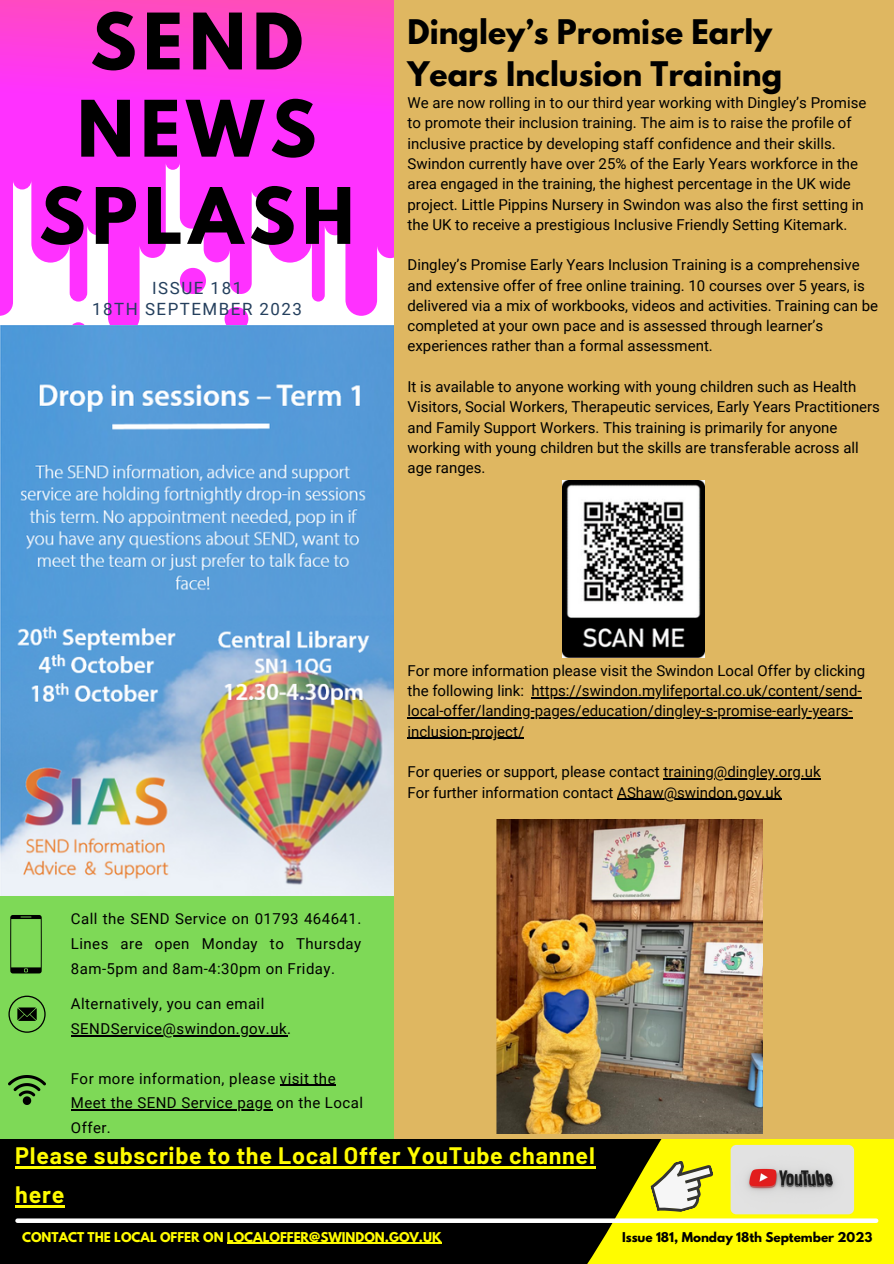
<style>
.page{position:relative;width:894px;height:1264px;background:#fff}
.page>*{position:absolute;margin:0;border:0;box-sizing:border-box;transform-origin:0 0}
.t1{font:700 68.85px/87.2px "League Spartan";letter-spacing:.09em;color:#000}
.t2{font:700 30px/41.7px "League Spartan";color:#000}
.t3{font:700 23.25px/39.5px "Barlow";letter-spacing:.03em;color:#fffc00}
.t4{font:16.95px "Roboto";letter-spacing:.09em;color:#243f5d}
.t5{font:15px/20.2px "Roboto";color:#000}
.t6{font:15px/24.8px "Roboto";letter-spacing:.03em;color:#000}
.t7{font:700 12px "League Spartan";color:#fffc00}
.t8{font:700 12px "League Spartan";color:#000}
</style>
<div class="page">
<svg style="left:0;top:0;width:394px;height:325px;fill:#ff32ff"></svg>
<div style="left:0;top:1138px;width:762px;height:125px;background:#000"></div>
<svg style="left:362px;top:1021px;width:531px;height:242px"></svg>
<svg style="left:17px;top:1218px;width:858px;height:4px;background:#eaeae1"></svg>
<img style="left:730px;top:1144px;width:123px;height:70px;border-radius:6px">
<svg style="left:645px;top:1153px;width:75px;height:65px;background:#dedd49"></svg>
<div style="left:0;top:895px;width:393px;height:243px;background:#7ed957"></div>
<svg style="left:10px;top:915px;width:32px;height:58px"></svg>
<svg style="left:8px;top:995px;width:38px;height:37px"></svg>
<img style="left:8px;top:1075px;width:38px;height:29px">
<img style="left:0;top:325px;width:394px;height:570px">
<div style="left:394px;top:0;width:499px;height:1138px;background:#dfb761"></div>
<hr style="left:531px;top:697px;width:330px;height:1px;background:#000">
<hr style="left:407px;top:717px;width:445px;height:1px;background:#000">
<hr style="left:407px;top:737px;width:117px;height:2px;background:#000">
<hr style="left:663px;top:778px;width:157px;height:1px;background:#000">
<hr style="left:617px;top:798px;width:164px;height:1px;background:#000">
<img style="left:496px;top:819px;width:266px;height:314px">
<img style="left:562px;top:481px;width:142px;height:176px">
<hr style="left:15px;top:1166px;width:580px;height:2px;background:#fffc00">
<hr style="left:15px;top:1205px;width:50px;height:2px;background:#fffc00">
<hr style="left:227px;top:1242px;width:214px;height:1px;background:#fffc00">
<hr style="left:71px;top:1035px;width:216px;height:1px;background:#000">
<hr style="left:287px;top:1084px;width:49px;height:1px;background:#000">
<hr style="left:71px;top:1109px;width:201px;height:1px;background:#000">
<p class="t1" style="left:77px;top:7px;width:241px">SEND<br>NEWS</p>
<p class="t1" style="left:39px;top:181px;width:317px">SPLASH</p>
<p class="t4" style="left:152px;top:278px;width:91px">ISSUE 181</p>
<p class="t4" style="left:92px;top:299px;width:211px">18TH SEPTEMBER 2023</p>
<p class="t2" style="left:407px;top:15px;width:376px">Dingley’s Promise Early<br>Years Inclusion Training</p>
<p class="t5" style="left:407px;top:93px;width:460px">We are now rolling in to our third year working with Dingley’s Promise to promote their inclusion training. The aim is to raise the profile of inclusive practice by developing staff confidence and their skills.<br>Swindon currently have over 25% of the Early Years workforce in the area engaged in the training, the highest percentage in the UK wide project. Little Pippins Nursery in Swindon was also the first setting in the UK to receive a prestigious Inclusive Friendly Setting Kitemark.</p>
<p class="t5" style="left:407px;top:255px;width:472px">Dingley’s Promise Early Years Inclusion Training is a comprehensive and extensive offer of free online training. 10 courses over 5 years, is delivered via a mix of workbooks, videos and activities. Training can be completed at your own pace and is assessed through learner’s experiences rather than a formal assessment.</p>
<p class="t5" style="left:407px;top:377px;width:474px">It is available to anyone working with young children such as Health Visitors, Social Workers, Therapeutic services, Early Years Practitioners and Family Support Workers. This training is primarily for anyone working with young children but the skills are transferable across all age ranges.</p>
<p class="t5" style="left:71px;top:906px;width:292px;line-height:24.8px;text-align:justify">Call the SEND Service on 01793 464641.<br>Lines are open Monday to Thursday 8am-5pm and 8am-4:30pm on Friday.</p>
<p class="t6" style="left:71px;top:991px;width:222px">Alternatively, you can email<br>SENDService@swindon.gov.uk.</p>
<p class="t6" style="left:71px;top:1066px;width:293px">For more information, please visit the<br>Meet the SEND Service page on the Local<br>Offer.</p>
<p class="t5" style="left:407px;top:660px;width:459px">For more information please visit the Swindon Local Offer by clicking the following link: https://swindon.mylifeportal.co.uk/content/send&shy;local-offer/landing-pages/education/dingley-s-promise-early-years&shy;inclusion-project/</p>
<p class="t5" style="left:407px;top:762px;width:414px">For queries or support, please contact training@dingley.org.uk</p>
<p class="t5" style="left:407px;top:782px;width:375px">For further information contact AShaw@swindon.gov.uk</p>
<p class="t3" style="left:15px;top:1134px;width:581px">Please subscribe to the Local Offer YouTube channel here</p>
<p class="t7" style="left:22px;top:1231px;width:421px">CONTACT THE LOCAL OFFER ON LOCALOFFER@SWINDON.GOV.UK</p>
<p class="t8" style="left:622px;top:1231px;width:252px">Issue 181, Monday 18th September 2023</p>
</div>
